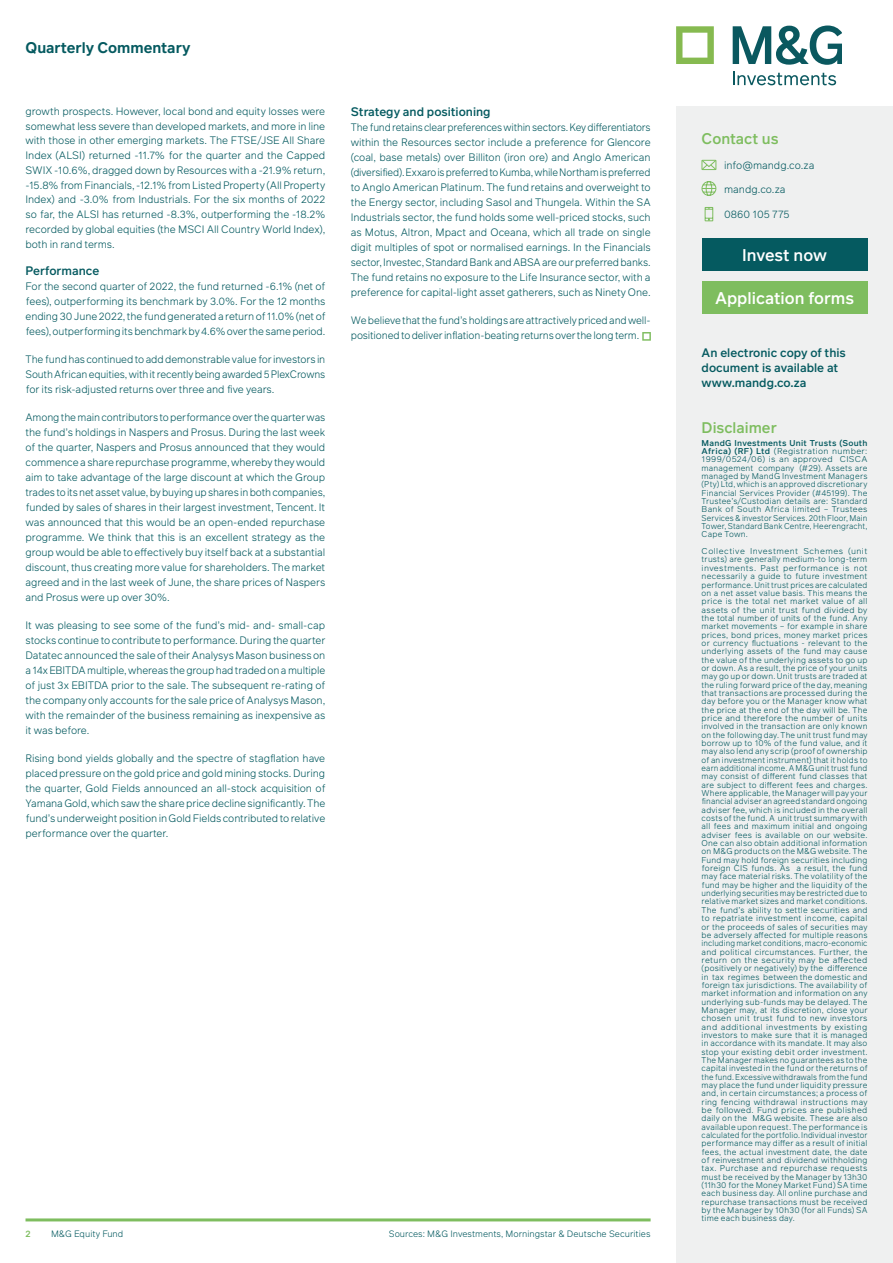
<style>
.page{position:relative;width:893px;height:1263px;background:#fff}
.page>*{position:absolute;margin:0;border:0;box-sizing:border-box;transform-origin:0 0}
.t1{font:500 16.5px "Infra";color:#fff}
.t2{font:600 15px "Infra";color:#055a60}
.t3{font:500 15px "Infra";color:#7ebd5f}
.t4{font:500 12px/15px "Infra";color:#055a60}
.t5{font:300 10.5px/15px "Infra";letter-spacing:-.01em;color:#055a60;text-align:justify}
.t6{font:300 10.5px/15px "Infra";letter-spacing:-.01em;color:#055a60;text-align:justify;scale:.96 1}
.t7{font:300 9px "Infra";color:#055a60}
.t8{font:500 9px "Infra";color:#7ebd5f}
.t9{font:300 8.25px/8.4px "Infra";letter-spacing:.015em;color:#055a60;text-align:justify;scale:1.05 1}
.s1{font-weight:500}
</style>
<div class="page">
<div style="left:676px;top:107px;width:217px;height:1156px;background:#eff0f0"></div>
<svg style="left:642px;top:332px;width:9px;height:9px"></svg>
<svg style="left:733px;top:26px;width:109px;height:39px"></svg>
<svg style="left:733px;top:72px;width:103px;height:13px"></svg>
<svg style="left:676px;top:26px;width:38px;height:38px"></svg>
<hr style="left:26px;top:1218px;width:625px;height:3px;background:#7ebd5f">
<svg style="left:704px;top:207px;width:9px;height:15px"></svg>
<svg style="left:701px;top:181px;width:16px;height:15px"></svg>
<svg style="left:701px;top:159px;width:16px;height:11px"></svg>
<div style="left:702px;top:238px;width:165px;height:33px;background:#055a60"></div>
<div style="left:702px;top:281px;width:165px;height:33px;background:#7ebd5f"></div>
<h2 class="t2" style="left:26px;top:37px;width:167px">Quarterly Commentary</h2>
<p class="t5" style="left:26px;top:104px;width:301px">growth prospects. However, local bond and equity losses were somewhat less severe than developed markets, and more in line with those in other emerging markets. The FTSE/JSE All Share Index (ALSI) returned -11.7% for the quarter and the Capped SWIX -10.6%, dragged down by Resources with a -21.9% return, -15.8% from Financials, -12.1% from Listed Property (All Property Index) and -3.0% from Industrials. For the six months of 2022 so far, the ALSI has returned -8.3%, outperforming the -18.2% recorded by global equities (the MSCI All Country World Index), both in rand terms.</p>
<h3 class="t4" style="left:26px;top:263px;width:75px">Performance</h3>
<p class="t5" style="left:26px;top:279px;width:301px">For the second quarter of 2022, the fund returned -6.1% (net of fees), outperforming its benchmark by 3.0%. For the 12 months ending 30 June 2022, the fund generated a return of 11.0% (net of fees), outperforming its benchmark by 4.6% over the same period.</p>
<p class="t5" style="left:26px;top:352px;width:301px">The fund has continued to add demonstrable value for investors in South African equities, with it recently being awarded 5 PlexCrowns for its risk-adjusted returns over three and five years.</p>
<p class="t5" style="left:26px;top:409px;width:301px">Among the main contributors to performance over the quarter was the fund’s holdings in Naspers and Prosus. During the last week of the quarter, Naspers and Prosus announced that they would commence a share repurchase programme, whereby they would aim to take advantage of the large discount at which the Group trades to its net asset value, by buying up shares in both companies, funded by sales of shares in their largest investment, Tencent. It was announced that this would be an open-ended repurchase programme. We think that this is an excellent strategy as the group would be able to effectively buy itself back at a substantial discount, thus creating more value for shareholders. The market agreed and in the last week of June, the share prices of Naspers and Prosus were up over 30%.</p>
<p class="t5" style="left:26px;top:617px;width:301px">It was pleasing to see some of the fund’s mid- and- small-cap stocks continue to contribute to performance. During the quarter Datatec announced the sale of their Analysys Mason business on a 14x EBITDA multiple, whereas the group had traded on a multiple of just 3x EBITDA prior to the sale. The subsequent re-rating of the company only accounts for the sale price of Analysys Mason, with the remainder of the business remaining as inexpensive as it was before.</p>
<p class="t5" style="left:26px;top:750px;width:301px">Rising bond yields globally and the spectre of stagflation have placed pressure on the gold price and gold mining stocks. During the quarter, Gold Fields announced an all-stock acquisition of Yamana Gold, which saw the share price decline significantly. The fund’s underweight position in Gold Fields contributed to relative performance over the quarter.</p>
<h3 class="t4" style="left:351px;top:104px;width:141px">Strategy and positioning</h3>
<p class="t6" style="left:351px;top:120px;width:314px">The fund retains clear preferences within sectors. Key differentiators within the Resources sector include a preference for Glencore (coal, base metals) over Billiton (iron ore) and Anglo American (diversified). Exxaro is preferred to Kumba, while Northam is preferred to Anglo American Platinum. The fund retains and overweight to the Energy sector, including Sasol and Thungela. Within the SA Industrials sector, the fund holds some well-priced stocks, such as Motus, Altron, Mpact and Oceana, which all trade on single digit multiples of spot or normalised earnings. In the Financials sector, Investec, Standard Bank and ABSA are our preferred banks.<br>The fund retains no exposure to the Life Insurance sector, with a preference for capital-light asset gatherers, such as Ninety One.</p>
<p class="t5" style="left:351px;top:312px;width:301px">We believe that the fund’s holdings are attractively priced and well&shy;positioned to deliver inflation-beating returns over the long term.</p>
<p class="t8" style="left:26px;top:1228px;width:7px">2</p>
<p class="t7" style="left:51px;top:1228px;width:74px">M&amp;G Equity Fund</p>
<p class="t7" style="left:389px;top:1228px;width:263px">Sources: M&amp;G Investments, Morningstar &amp; Deutsche Securities</p>
<h2 class="t3" style="left:702px;top:128px;width:79px">Contact us</h2>
<p class="t5" style="left:724px;top:157px;width:92px">info@mandg.co.za</p>
<p class="t5" style="left:724px;top:181px;width:63px">mandg.co.za</p>
<p class="t5" style="left:724px;top:206px;width:67px">0860 105 775</p>
<h1 class="t1" style="left:742px;top:243px;width:86px">Invest now</h1>
<h1 class="t1" style="left:715px;top:287px;width:140px">Application forms</h1>
<h3 class="t4" style="left:702px;top:345px;width:146px">An electronic copy of this document is available at www.mandg.co.za</h3>
<h2 class="t3" style="left:702px;top:417px;width:77px">Disclaimer</h2>
<p class="t9" style="left:702px;top:438px;width:159px"><span class="s1">MandG Investments Unit Trusts (South Africa) (RF) Ltd</span> (Registration number:<br>1999/0524/06) is an approved CISCA management company (#29). Assets are managed by MandG Investment Managers (Pty) Ltd, which is an approved discretionary Financial Services Provider (#45199). The Trustee’s/Custodian details are: Standard Bank of South Africa limited – Trustees Services &amp; investor Services. 20th Floor, Main Tower, Standard Bank Centre, Heerengracht, Cape Town.</p>
<p class="t9" style="left:702px;top:547px;width:159px">Collective Investment Schemes (unit trusts) are generally medium-to long-term investments. Past performance is not necessarily a guide to future investment performance. Unit trust prices are calculated on a net asset value basis. This means the price is the total net market value of all assets of the unit trust fund divided by the total number of units of the fund. Any market movements – for example in share prices, bond prices, money market prices or currency fluctuations - relevant to the underlying assets of the fund may cause the value of the underlying assets to go up or down. As a result, the price of your units may go up or down. Unit trusts are traded at the ruling forward price of the day, meaning that transactions are processed during the day before you or the Manager know what the price at the end of the day will be. The price and therefore the number of units involved in the transaction are only known on the following day. The unit trust fund may borrow up to 10% of the fund value, and it may also lend any scrip (proof of ownership of an investment instrument) that it holds to earn additional income. A M&amp;G unit trust fund may consist of different fund classes that are subject to different fees and charges.<br>Where applicable, the Manager will pay your financial adviser an agreed standard ongoing adviser fee, which is included in the overall costs of the fund. A unit trust summary with all fees and maximum initial and ongoing adviser fees is available on our website.<br>One can also obtain additional information on M&amp;G products on the M&amp;G website. The Fund may hold foreign securities including foreign CIS funds. As a result, the fund may face material risks. The volatility of the fund may be higher and the liquidity of the underlying securities may be restricted due to relative market sizes and market conditions.<br>The fund’s ability to settle securities and to repatriate investment income, capital or the proceeds of sales of securities may be adversely affected for multiple reasons including market conditions, macro-economic and political circumstances. Further, the return on the security may be affected (positively or negatively) by the difference in tax regimes between the domestic and foreign tax jurisdictions. The availability of market information and information on any underlying sub-funds may be delayed. The Manager may, at its discretion, close your chosen unit trust fund to new investors and additional investments by existing investors to make sure that it is managed in accordance with its mandate. It may also stop your existing debit order investment.<br>The Manager makes no guarantees as to the capital invested in the fund or the returns of the fund. Excessive withdrawals from the fund may place the fund under liquidity pressure and, in certain circumstances; a process of ring fencing withdrawal instructions may be followed. Fund prices are published daily on the M&amp;G website. These are also available upon request. The performance is calculated for the portfolio. Individual investor performance may differ as a result of initial fees, the actual investment date, the date of reinvestment and dividend withholding tax. Purchase and repurchase requests must be received by the Manager by 13h30 (11h30 for the Money Market Fund) SA time each business day. All online purchase and repurchase transactions must be received by the Manager by 10h30 (for all Funds) SA time each business day.</p>
</div>
